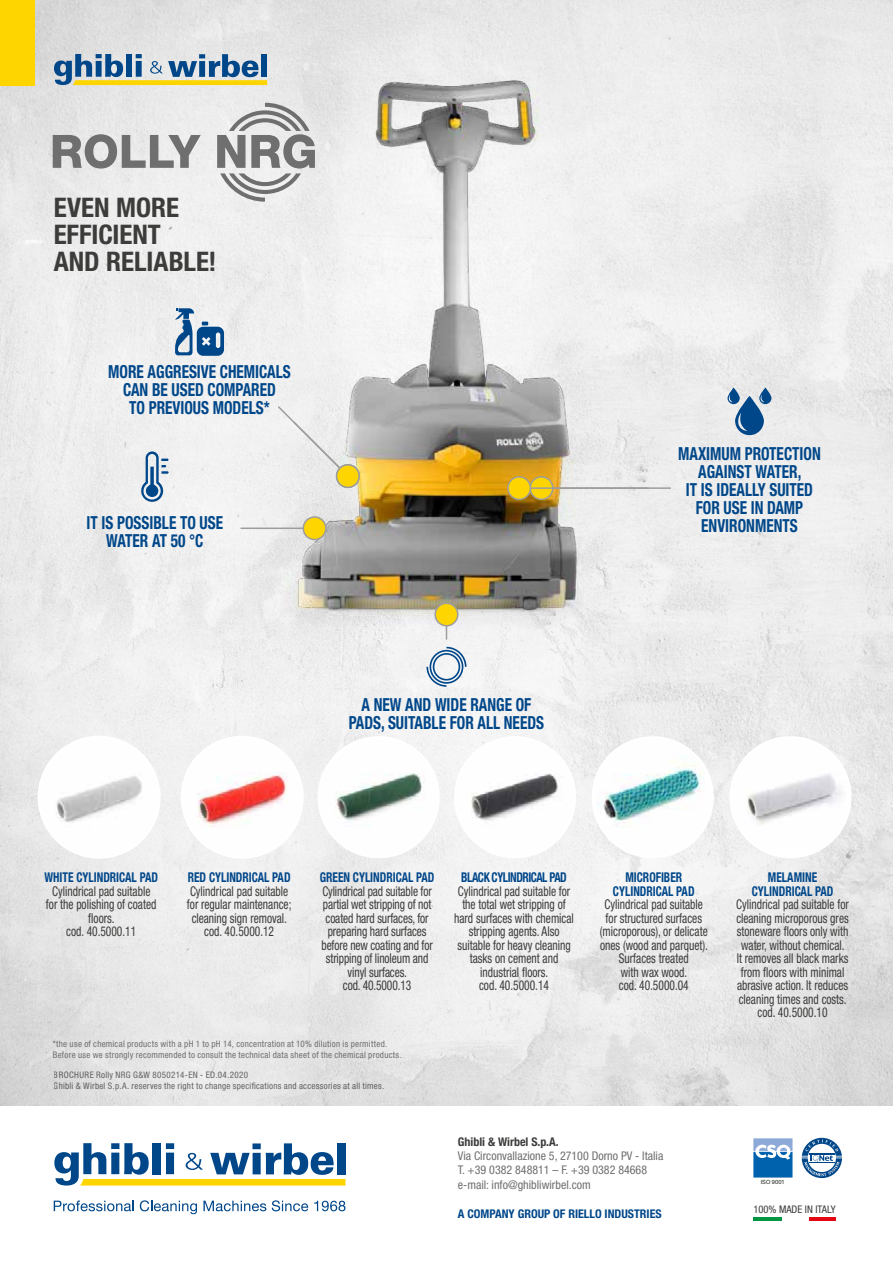
<style>
.page{position:relative;width:893px;height:1263px;background:#fff}
.page>*{position:absolute;margin:0;border:0;box-sizing:border-box;transform-origin:0 0}
.t1{font:700 condensed 27px "Helvetica Neue LT Std";letter-spacing:-.005em;color:#3c3c3b}
.t2{font:700 condensed 18px/18px "Helvetica Neue LT Std";color:#00478a;text-align:center;scale:.85 1}
.t3{font:condensed 13.5px/13.5px "Helvetica Neue LT Std";color:#3c3c3b;text-align:center;scale:.85 1}
.t4{font:700 condensed 13.5px "Helvetica Neue LT Std";color:#00478a;scale:.85 1}
.t5{font:700 condensed 13.5px "Helvetica Neue LT Std";letter-spacing:-.04em;color:#00478a;scale:.85 1}
.t6{font:condensed 12px "Helvetica Neue LT Std";color:#706f6f}
.t7{font:700 condensed 12px "Helvetica Neue LT Std";color:#00478a}
.t8{font:700 condensed 12px "Helvetica Neue LT Std";color:#3c3c3b}
.t9{font:condensed 10.5px "Helvetica Neue LT Std";color:#3c3c3b}
.Validità{font:condensed 9px/10.8px "Helvetica Neue LT Std";letter-spacing:.03em;color:#706f6f}
.t10{font:5.7px "Helvetica Neue LT Std";color:#1d1d1b}
</style>
<div class="page">
<img style="left:1px;top:0;width:892px;height:1106px">
<svg style="left:54px;top:1143px;width:291px;height:42px"></svg>
<svg style="left:54px;top:1200px;width:80px;height:11px"></svg>
<svg style="left:140px;top:1200px;width:57px;height:14px"></svg>
<svg style="left:203px;top:1200px;width:63px;height:11px"></svg>
<svg style="left:272px;top:1200px;width:36px;height:11px"></svg>
<svg style="left:314px;top:1201px;width:31px;height:10px"></svg>
<div style="left:800px;top:1136px;width:43px;height:43px;border:4px solid #fff;border-radius:50%"></div>
<svg style="left:753px;top:1138px;width:39px;height:39px;background:#5592c7"></svg>
<svg style="left:802px;top:1138px;width:40px;height:40px"></svg>
<hr style="left:809px;top:1217px;width:27px;height:3px;background:#e30613">
<hr style="left:753px;top:1217px;width:29px;height:3px;background:#009641">
<svg style="left:54px;top:54px;width:213px;height:31px;background:#96aaa7"></svg>
<div style="left:0;top:0;width:34px;height:85px;background:#ffd500"></div>
<img style="left:455px;top:738px;width:120px;height:119px">
<div style="left:454px;top:736px;width:122px;height:122px;border:2px solid #fff;border-radius:50%"></div>
<img style="left:319px;top:737px;width:119px;height:120px;border-radius:60px">
<div style="left:318px;top:736px;width:122px;height:122px;border:2px solid #fff;border-radius:50%"></div>
<img style="left:731px;top:737px;width:119px;height:113px">
<div style="left:729px;top:736px;width:123px;height:122px;border:2px solid #fff;border-radius:50%"></div>
<img style="left:597px;top:738px;width:115px;height:119px">
<div style="left:592px;top:736px;width:122px;height:122px;border:2px solid #fff;border-radius:50%"></div>
<img style="left:182px;top:737px;width:120px;height:120px;border-radius:60px">
<div style="left:181px;top:736px;width:123px;height:123px;border:2px solid #fff;border-radius:50%"></div>
<img style="left:39px;top:737px;width:120px;height:120px;border-radius:60px">
<div style="left:38px;top:736px;width:123px;height:123px;border:2px solid #fff;border-radius:50%"></div>
<img style="left:0;top:0;width:1px;height:1263px">
<img style="left:234px;top:70px;width:447px;height:632px">
<hr style="left:543px;top:487px;width:127px;height:2px;background:#9d9d9c">
<div style="left:530px;top:477px;width:23px;height:22px;background:#ffd500;border-radius:50%"></div>
<div style="left:529px;top:476px;width:24px;height:24px;border:2px solid #9d9d9c;border-radius:50%"></div>
<img style="left:879px;top:72px;width:14px;height:991px">
<svg style="left:446px;top:626px;width:1px;height:13px"></svg>
<div style="left:435px;top:603px;width:23px;height:23px;background:#ffd500;border-radius:50%"></div>
<div style="left:434px;top:602px;width:24px;height:24px;border:2px solid #9d9d9c;border-radius:50%"></div>
<hr style="left:241px;top:527px;width:71px;height:2px;background:#9d9d9c">
<div style="left:303px;top:517px;width:23px;height:22px;background:#ffd500;border-radius:50%"></div>
<div style="left:303px;top:516px;width:24px;height:24px;border:2px solid #9d9d9c;border-radius:50%"></div>
<svg style="left:426px;top:647px;width:40px;height:40px"></svg>
<svg style="left:727px;top:387px;width:44px;height:48px;background:#7f9fbe"></svg>
<svg style="left:175px;top:308px;width:49px;height:48px"></svg>
<svg style="left:140px;top:451px;width:29px;height:52px"></svg>
<hr style="left:521px;top:487px;width:127px;height:2px;background:#9d9d9c">
<div style="left:508px;top:477px;width:22px;height:22px;background:#ffd500;border-radius:50%"></div>
<div style="left:507px;top:476px;width:24px;height:24px;border:2px solid #9d9d9c;border-radius:50%"></div>
<svg style="left:277px;top:405px;width:85px;height:86px"></svg>
<svg style="left:53px;top:134px;width:148px;height:35px;background:#adadad"></svg>
<svg style="left:217px;top:103px;width:98px;height:99px"></svg>
<p class="t1" style="left:54px;top:191px;width:127px">EVEN MORE</p>
<p class="t1" style="left:54px;top:218px;width:109px">EFFICIENT</p>
<p class="t1" style="left:54px;top:245px;width:164px">AND RELIABLE!</p>
<p class="t2" style="left:108px;top:362px;width:216px">MORE AGGRESIVE CHEMICALS</p>
<p class="t2" style="left:123px;top:380px;width:181px">CAN BE USED COMPARED</p>
<p class="t2" style="left:129px;top:398px;width:167px">TO PREVIOUS MODELS*</p>
<p class="t2" style="left:678px;top:444px;width:169px">MAXIMUM PROTECTION<br>AGAINST WATER,</p>
<p class="t2" style="left:686px;top:480px;width:151px">IT IS IDEALLY SUITED<br>FOR USE IN DAMP</p>
<p class="t2" style="left:87px;top:513px;width:162px">IT IS POSSIBLE TO USE</p>
<p class="t2" style="left:701px;top:516px;width:115px">ENVIRONMENTS</p>
<p class="t2" style="left:106px;top:531px;width:116px">WATER AT 50 °C</p>
<p class="t2" style="left:349px;top:695px;width:231px">A NEW AND WIDE RANGE OF<br>PADS, SUITABLE FOR ALL NEEDS</p>
<p class="t4" style="left:45px;top:869px;width:135px">WHITE CYLINDRICAL PAD</p>
<p class="t3" style="left:46px;top:884px;width:132px">Cylindrical pad suitable for the polishing of coated floors.</p>
<p class="t3" style="left:66px;top:925px;width:84px">cod. 40.5000.11</p>
<p class="t4" style="left:188px;top:869px;width:123px">RED CYLINDRICAL PAD</p>
<p class="t3" style="left:190px;top:884px;width:117px">Cylindrical pad suitable</p>
<p class="t3" style="left:187px;top:898px;width:124px">for regular maintenance; cleaning sign removal.</p>
<p class="t3" style="left:204px;top:925px;width:84px">cod. 40.5000.12</p>
<p class="t4" style="left:320px;top:869px;width:137px">GREEN CYLINDRICAL PAD</p>
<p class="t3" style="left:321px;top:884px;width:132px">Cylindrical pad suitable for partial wet stripping of not coated hard surfaces, for preparing hard surfaces before new coating and for stripping of linoleum and vinyl surfaces.</p>
<p class="t3" style="left:343px;top:979px;width:82px">cod. 40.5000.13</p>
<p class="Validità" style="left:53px;top:1039px;width:336px">*the use of chemical products with a pH 1 to pH 14, concentration at 10% dilution is permitted.</p>
<p class="Validità" style="left:53px;top:1049px;width:350px">Before use we strongly recommended to consult the technical data sheet of the chemical products.</p>
<p class="Validità" style="left:54px;top:1069px;width:332px">BROCHURE Rolly NRG G&amp;W 8050214-EN - ED.04.2020<br>Ghibli &amp; Wirbel S.p.A. reserves the right to change specifications and accessories at all times.</p>
<p class="t5" style="left:461px;top:869px;width:126px">BLACK CYLINDRICAL PAD</p>
<p class="t3" style="left:454px;top:884px;width:142px">Cylindrical pad suitable for the total wet stripping of hard surfaces with chemical stripping agents. Also suitable for heavy cleaning tasks on cement and industrial floors.</p>
<p class="t3" style="left:479px;top:979px;width:84px">cod. 40.5000.14</p>
<p class="t4" style="left:625px;top:869px;width:68px">MICROFIBER</p>
<p class="t4" style="left:613px;top:883px;width:98px">CYLINDRICAL PAD</p>
<p class="t3" style="left:600px;top:898px;width:129px">Cylindrical pad suitable for structured surfaces (microporous), or delicate ones (wood and parquet).<br>Surfaces treated<br>with wax wood.</p>
<p class="t3" style="left:619px;top:979px;width:84px">cod. 40.5000.04</p>
<p class="t8" style="left:458px;top:1134px;width:102px">Ghibli &amp; Wirbel S.p.A.</p>
<p class="t6" style="left:458px;top:1149px;width:207px">Via Circonvallazione 5, 27100 Dorno PV - Italia</p>
<p class="t6" style="left:458px;top:1163px;width:191px">T. +39 0382 848811 – F. +39 0382 84668</p>
<p class="t6" style="left:458px;top:1177px;width:134px">e-mail: info@ghibliwirbel.com</p>
<p class="t7" style="left:458px;top:1206px;width:205px">A COMPANY GROUP OF RIELLO INDUSTRIES</p>
<p class="t4" style="left:768px;top:869px;width:59px">MELAMINE</p>
<p class="t4" style="left:752px;top:883px;width:98px">CYLINDRICAL PAD</p>
<p class="t3" style="left:736px;top:898px;width:134px">Cylindrical pad suitable for cleaning microporous gres stoneware floors only with water, without chemical.<br>It removes all black marks from floors with minimal abrasive action. It reduces cleaning times and costs.</p>
<p class="t3" style="left:758px;top:1006px;width:84px">cod. 40.5000.10</p>
<p class="t10" style="left:761px;top:1179px;width:26px">ISO 9001</p>
<p class="t9" style="left:753px;top:1203px;width:84px">100% MADE IN ITALY</p>
</div>
